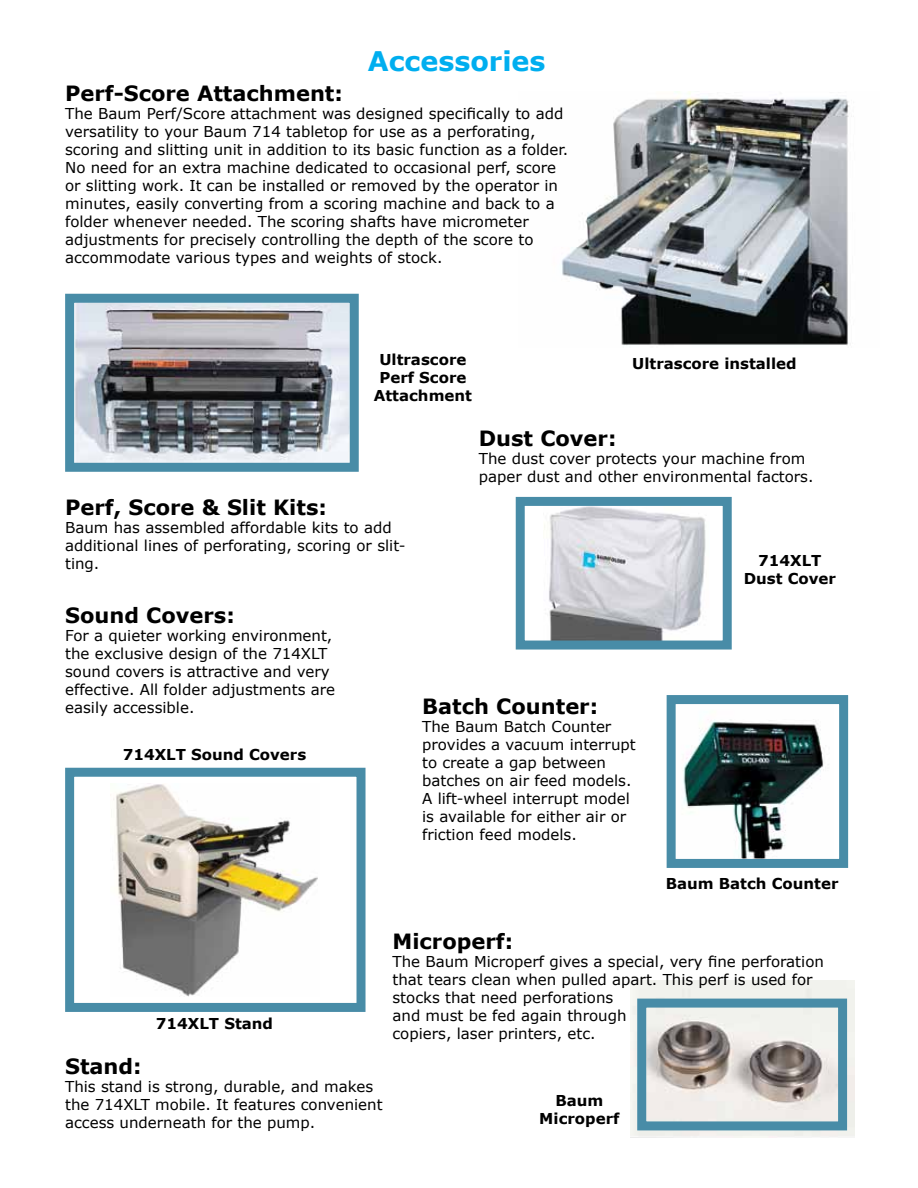
<style>
.page{position:relative;width:918px;height:1188px;background:#fff}
.page>*{position:absolute;margin:0;border:0;box-sizing:border-box;transform-origin:0 0}
.t1{font:700 27px "Verdana";color:#00aeef}
.t2{font:700 21px "Verdana";color:#000}
.t3{font:15px/18px "Verdana";color:#000}
.t4{font:700 15px/18px "Verdana";color:#000;text-align:center}
</style>
<div class="page">
<img style="left:561px;top:92px;width:288px;height:253px">
<img style="left:75px;top:304px;width:274px;height:158px">
<img style="left:631px;top:980px;width:224px;height:158px">
<img style="left:544px;top:507px;width:162px;height:133px">
<img style="left:683px;top:719px;width:141px;height:139px">
<div style="left:65px;top:294px;width:294px;height:178px;border:9px solid #488ca7"></div>
<div style="left:637px;top:999px;width:210px;height:131px;border:9px solid #488ca7"></div>
<div style="left:667px;top:695px;width:181px;height:173px;border:9px solid #488ca7"></div>
<div style="left:65px;top:768px;width:301px;height:244px;border:9px solid #488ca7"></div>
<div style="left:516px;top:497px;width:216px;height:153px;border:9px solid #488ca7"></div>
<img style="left:113px;top:783px;width:205px;height:214px">
<h1 class="t1" style="left:368px;top:44px;width:179px">Accessories</h1>
<h2 class="t2" style="left:65px;top:80px;width:279px">Perf-Score Attachment:</h2>
<p class="t3" style="left:65px;top:104px;width:505px">The Baum Perf/Score attachment was designed specifically to add versatility to your Baum 714 tabletop for use as a perforating, scoring and slitting unit in addition to its basic function as a folder.<br>No need for an extra machine dedicated to occasional perf, score or slitting work. It can be installed or removed by the operator in minutes, easily converting from a scoring machine and back to a folder whenever needed. The scoring shafts have micrometer adjustments for precisely controlling the depth of the score to accommodate various types and weights of stock.</p>
<p class="t4" style="left:379px;top:350px;width:89px">Ultrascore</p>
<p class="t4" style="left:632px;top:354px;width:166px">Ultrascore installed</p>
<p class="t4" style="left:374px;top:368px;width:100px">Perf Score<br>Attachment</p>
<h2 class="t2" style="left:65px;top:494px;width:263px">Perf, Score &amp; Slit Kits:</h2>
<p class="t3" style="left:65px;top:518px;width:342px">Baum has assembled affordable kits to add additional lines of perforating, scoring or slit&shy;ting.</p>
<h2 class="t2" style="left:65px;top:602px;width:171px">Sound Covers:</h2>
<p class="t3" style="left:65px;top:626px;width:272px">For a quieter working environment, the exclusive design of the 714XLT sound covers is attractive and very effective. All folder adjustments are easily accessible.</p>
<p class="t4" style="left:123px;top:745px;width:185px">714XLT Sound Covers</p>
<h2 class="t2" style="left:479px;top:425px;width:139px">Dust Cover:</h2>
<p class="t3" style="left:479px;top:449px;width:336px">The dust cover protects your machine from paper dust and other environmental factors.</p>
<p class="t4" style="left:744px;top:551px;width:94px">714XLT<br>Dust Cover</p>
<h2 class="t2" style="left:422px;top:693px;width:178px">Batch Counter:</h2>
<p class="t3" style="left:422px;top:718px;width:215px">The Baum Batch Counter provides a vacuum interrupt to create a gap between batches on air feed models.<br>A lift-wheel interrupt model is available for either air or friction feed models.</p>
<p class="t4" style="left:666px;top:874px;width:174px">Baum Batch Counter</p>
<p class="t4" style="left:156px;top:1014px;width:119px">714XLT Stand</p>
<h2 class="t2" style="left:65px;top:1053px;width:78px">Stand:</h2>
<p class="t3" style="left:65px;top:1077px;width:319px">This stand is strong, durable, and makes the 714XLT mobile. It features convenient access underneath for the pump.</p>
<h2 class="t2" style="left:393px;top:928px;width:122px">Microperf:</h2>
<p class="t3" style="left:393px;top:952px;width:433px">The Baum Microperf gives a special, very fine perforation that tears clean when pulled apart. This perf is used for stocks that need perforations<br>and must be fed again through<br>copiers, laser printers, etc.</p>
<p class="t4" style="left:539px;top:1091px;width:82px">Baum<br>Microperf</p>
</div>
